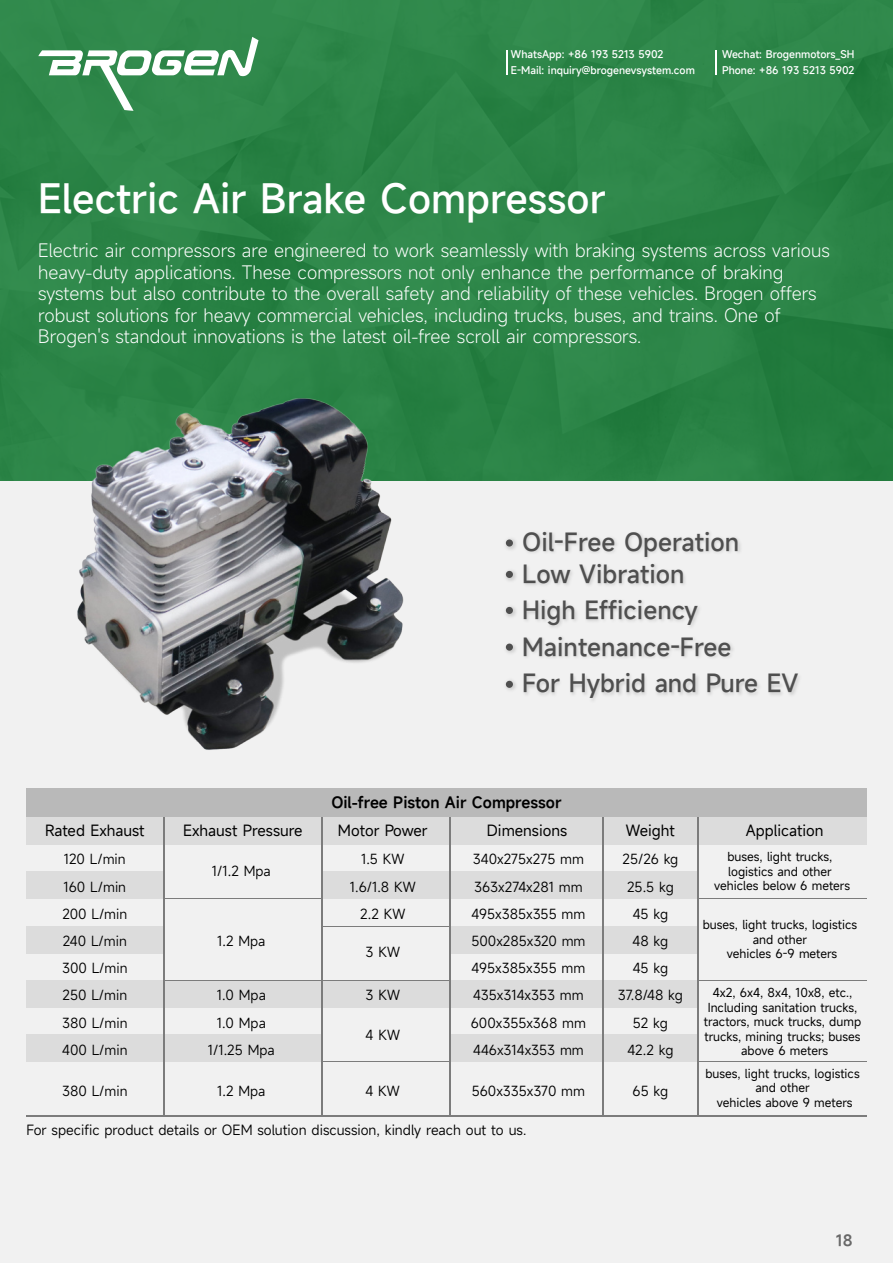
<style>
.page{position:relative;width:893px;height:1263px;background:#f1f1f1}
.page>*{position:absolute;margin:0;border:0;box-sizing:border-box;transform-origin:0 0}
.t1{font:500 38.7px "Mi Sans";color:#fff}
.t2{font:500 24px/36.6px "Mi Sans";color:#4f4f4f}
.t3{font:300 18px/21.6px "Mi Sans";color:#fff}
.t4{font:15px "Mi Sans";color:#000}
.t5{font:600 15px "Mi Sans";color:#000}
.t6{font:600 15px "Mi Sans";color:#686868}
.t7{font:13.65px "Mi Sans";color:#000}
.t8{font:13.5px/27.5px "Mi Sans";color:#000}
.t9{font:12px/14.4px "Mi Sans";color:#000;text-align:center}
.t10{font:500 10.2px/16.2px "Mi Sans";color:#fff}
</style>
<div class="page">
<div style="left:0;top:0;width:893px;height:480px;background:#2c8547"></div>
<svg style="left:38px;top:37px;width:220px;height:74px"></svg>
<hr style="left:26px;top:1115px;width:841px;height:1px;background:#7c7c7c">
<div style="left:26px;top:789px;width:841px;height:28px;background:#b9b9b9"></div>
<div style="left:26px;top:817px;width:841px;height:27px;background:#dcdcdc"></div>
<div style="left:26px;top:871px;width:138px;height:28px;background:#dcdcdc"></div>
<div style="left:323px;top:871px;width:375px;height:28px;background:#dcdcdc"></div>
<div style="left:26px;top:926px;width:138px;height:27px;background:#dcdcdc"></div>
<div style="left:451px;top:926px;width:246px;height:27px;background:#dcdcdc"></div>
<div style="left:26px;top:980px;width:671px;height:28px;background:#dcdcdc"></div>
<div style="left:26px;top:1035px;width:296px;height:27px;background:#dcdcdc"></div>
<div style="left:450px;top:1035px;width:247px;height:27px;background:#dcdcdc"></div>
<hr style="left:164px;top:817px;width:1px;height:298px;background:#7c7c7c">
<hr style="left:322px;top:817px;width:1px;height:298px;background:#7c7c7c">
<hr style="left:164px;top:898px;width:159px;height:1px;background:#7c7c7c">
<hr style="left:697px;top:898px;width:170px;height:1px;background:#7c7c7c">
<hr style="left:697px;top:980px;width:170px;height:1px;background:#7c7c7c">
<hr style="left:697px;top:1062px;width:170px;height:1px;background:#7c7c7c">
<hr style="left:323px;top:926px;width:127px;height:1px;background:#7c7c7c">
<hr style="left:323px;top:980px;width:127px;height:1px;background:#7c7c7c">
<hr style="left:323px;top:1062px;width:127px;height:1px;background:#7c7c7c">
<hr style="left:164px;top:980px;width:159px;height:1px;background:#7c7c7c">
<hr style="left:449px;top:817px;width:2px;height:298px;background:#7c7c7c">
<hr style="left:603px;top:817px;width:1px;height:298px;background:#7c7c7c">
<hr style="left:697px;top:817px;width:1px;height:298px;background:#7c7c7c">
<img style="left:524px;top:532px;width:217px;height:26px">
<img style="left:524px;top:601px;width:175px;height:26px">
<img style="left:524px;top:637px;width:209px;height:21px">
<img style="left:524px;top:675px;width:275px;height:26px">
<img style="left:505px;top:539px;width:11px;height:11px">
<div style="left:506px;top:539px;width:7px;height:7px;background:#4f4f4f;border-radius:50%"></div>
<img style="left:524px;top:565px;width:161px;height:20px">
<img style="left:505px;top:570px;width:11px;height:11px">
<div style="left:506px;top:571px;width:7px;height:7px;background:#4f4f4f;border-radius:50%"></div>
<img style="left:505px;top:606px;width:11px;height:11px">
<div style="left:506px;top:607px;width:7px;height:7px;background:#4f4f4f;border-radius:50%"></div>
<img style="left:505px;top:643px;width:11px;height:10px">
<div style="left:506px;top:644px;width:7px;height:7px;background:#4f4f4f;border-radius:50%"></div>
<img style="left:505px;top:680px;width:11px;height:10px">
<div style="left:506px;top:681px;width:7px;height:7px;background:#4f4f4f;border-radius:50%"></div>
<svg style="left:716px;top:50px;width:1px;height:24px"></svg>
<svg style="left:506px;top:50px;width:1px;height:24px"></svg>
<img style="left:43px;top:398px;width:392px;height:352px">
<p class="t10" style="left:511px;top:47px;width:185px">WhatsApp: +86 193 5213 5902<br>E-Mail: inquiry@brogenevsystem.com</p>
<p class="t10" style="left:722px;top:47px;width:134px">Wechat: Brogenmotors_SH</p>
<p class="t10" style="left:722px;top:63px;width:134px">Phone: +86 193 5213 5902</p>
<h1 class="t1" style="left:38px;top:181px;width:569px">Electric Air Brake Compressor</h1>
<p class="t3" style="left:38px;top:239px;width:793px">Electric air compressors are engineered to work seamlessly with braking systems across various heavy-duty applications. These compressors not only enhance the performance of braking systems but also contribute to the overall safety and reliability of these vehicles. Brogen offers robust solutions for heavy commercial vehicles, including trucks, buses, and trains. One of Brogen's standout innovations is the latest oil-free scroll air compressors.</p>
<h2 class="t2" style="left:522px;top:525px;width:218px">Oil-Free Operation</h2>
<h2 class="t2" style="left:522px;top:558px;width:164px">Low Vibration</h2>
<h2 class="t2" style="left:522px;top:594px;width:278px">High Efficiency<br>Maintenance-Free<br>For Hybrid and Pure EV</h2>
<p class="t5" style="left:331px;top:792px;width:232px">Oil-free Piston Air Compressor</p>
<p class="t4" style="left:487px;top:822px;width:82px">Dimensions</p>
<p class="t4" style="left:626px;top:822px;width:50px">Weight</p>
<p class="t4" style="left:746px;top:822px;width:79px">Application</p>
<p class="t4" style="left:45px;top:822px;width:101px">Rated Exhaust</p>
<p class="t4" style="left:183px;top:822px;width:121px">Exhaust Pressure</p>
<p class="t4" style="left:338px;top:822px;width:91px">Motor Power</p>
<p class="t8" style="left:64px;top:845px;width:64px">120 L/min<br>160 L/min</p>
<p class="t8" style="left:212px;top:857px;width:60px">1/1.2 Mpa</p>
<p class="t8" style="left:350px;top:845px;width:67px;text-align:center">1.5 KW<br>1.6/1.8 KW</p>
<p class="t8" style="left:473px;top:845px;width:113px">340x275x275 mm<br>363x274x281 mm</p>
<p class="t8" style="left:622px;top:845px;width:57px;text-align:center">25/26 kg<br>25.5 kg</p>
<p class="t9" style="left:714px;top:850px;width:137px">buses, light trucks, logistics and other vehicles below 6 meters</p>
<p class="t8" style="left:62px;top:901px;width:66px">200 L/min<br>240 L/min</p>
<p class="t8" style="left:360px;top:900px;width:47px">2.2 KW</p>
<p class="t8" style="left:471px;top:900px;width:116px">495x385x355 mm<br>500x285x320 mm</p>
<p class="t8" style="left:632px;top:900px;width:37px">45 kg<br>48 kg</p>
<p class="t9" style="left:703px;top:918px;width:156px">buses, light trucks, logistics and other<br>vehicles 6-9 meters</p>
<p class="t8" style="left:217px;top:927px;width:50px">1.2 Mpa</p>
<p class="t8" style="left:366px;top:938px;width:36px">3 KW</p>
<p class="t8" style="left:366px;top:981px;width:36px">3 KW</p>
<p class="t8" style="left:472px;top:954px;width:115px">495x385x355 mm<br>435x314x353 mm</p>
<p class="t8" style="left:618px;top:954px;width:67px;text-align:center">45 kg<br>37.8/48 kg</p>
<p class="t8" style="left:62px;top:956px;width:67px">300 L/min<br>250 L/min</p>
<p class="t9" style="left:704px;top:986px;width:159px">4x2, 6x4, 8x4, 10x8, etc.,<br>Including sanitation trucks, tractors, muck trucks, dump trucks, mining trucks; buses above 6 meters</p>
<p class="t8" style="left:217px;top:981px;width:51px">1.0 Mpa</p>
<p class="t8" style="left:62px;top:1009px;width:67px">380 L/min<br>400 L/min</p>
<p class="t8" style="left:208px;top:1009px;width:68px;text-align:center">1.0 Mpa<br>1/1.25 Mpa</p>
<p class="t8" style="left:471px;top:1009px;width:117px">600x355x368 mm<br>446x314x353 mm</p>
<p class="t8" style="left:627px;top:1009px;width:48px;text-align:center">52 kg<br>42.2 kg</p>
<p class="t8" style="left:366px;top:1021px;width:36px">4 KW</p>
<p class="t8" style="left:62px;top:1077px;width:67px">380 L/min</p>
<p class="t8" style="left:217px;top:1077px;width:50px">1.2 Mpa</p>
<p class="t8" style="left:366px;top:1077px;width:36px">4 KW</p>
<p class="t8" style="left:472px;top:1077px;width:115px">560x335x370 mm</p>
<p class="t8" style="left:633px;top:1077px;width:37px">65 kg</p>
<p class="t7" style="left:26px;top:1121px;width:501px">For specific product details or OEM solution discussion, kindly reach out to us.</p>
<p class="t9" style="left:705px;top:1067px;width:156px">buses, light trucks, logistics and other<br>vehicles above 9 meters</p>
<p class="t6" style="left:836px;top:1234px;width:18px">18</p>
</div>
